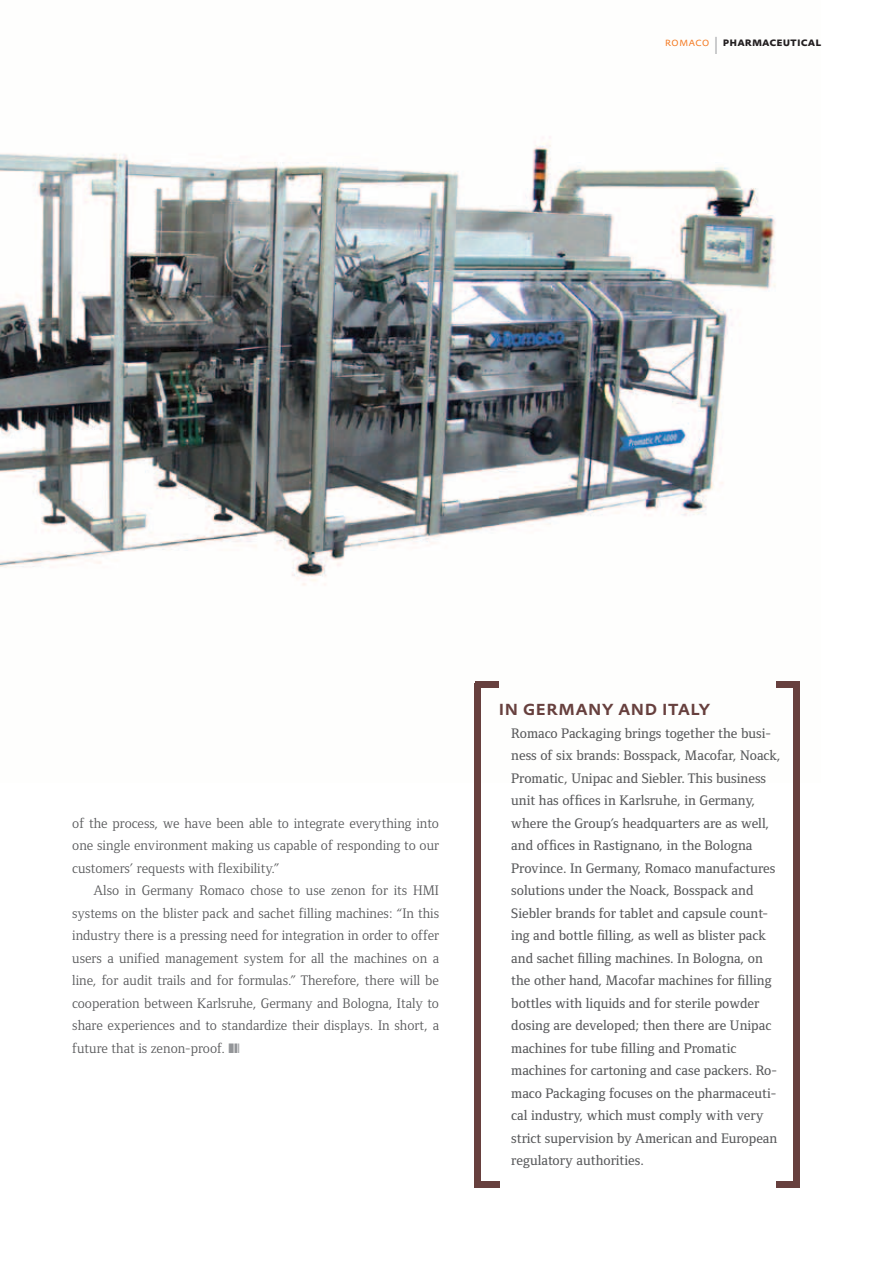
<style>
.page{position:relative;width:893px;height:1263px;background:#fff}
.page>*{position:absolute;margin:0;border:0;box-sizing:border-box;transform-origin:0 0}
.t1{font:500 21px "DTL Prokyon TOT Caps";color:#67403e}
.t2{font:500 14.25px/22.5px "Foundry Form Serif";color:#57585a}
.t3{font:14.25px/22.5px "Foundry Form Serif";color:#57585a;text-align:justify}
.t4{font:700 12px "DTL Prokyon TOT Caps";letter-spacing:.005em;color:#231f20}
.s1{font-weight:300;color:#f47921}
.s2{font-weight:300;font-size:24px;color:#939598}
.s3{color:#939598}
</style>
<div class="page">
<img style="left:0;top:137px;width:794px;height:646px">
<div style="left:475px;top:683px;width:6px;height:505px;background:#67403e"></div>
<div style="left:476px;top:1182px;width:24px;height:6px;background:#67403e"></div>
<div style="left:475px;top:681px;width:24px;height:6px;background:#67403e"></div>
<div style="left:794px;top:683px;width:6px;height:505px;background:#67403e"></div>
<div style="left:776px;top:1182px;width:24px;height:6px;background:#67403e"></div>
<div style="left:776px;top:681px;width:24px;height:6px;background:#67403e"></div>
<p class="t4" style="left:665px;top:34px;width:158px"><span class="s1">romaco</span> <span class="s2">I</span> pharmaceutical</p>
<p class="t3" style="left:72px;top:812px;width:368px">of the process, we have been able to integrate everything into one single environment making us capable of responding to our customers’ requests with flexibility.”</p>
<p class="t3" style="left:72px;top:879px;width:368px;text-indent:21px">Also in Germany Romaco chose to use zenon for its HMI systems on the blister pack and sachet filling machines: “In this industry there is a pressing need for integration in order to offer users a unified management system for all the machines on a line, for audit trails and for formulas.” Therefore, there will be cooperation between Karlsruhe, Germany and Bologna, Italy to share experiences and to standardize their displays. In short, a future that is zenon-proof. <span class="s3">❚❙❘</span></p>
<h1 class="t1" style="left:498px;top:694px;width:214px">in germany and italy</h1>
<p class="t2" style="left:511px;top:722px;width:271px">Romaco Packaging brings together the busi&shy;ness of six brands: Bosspack, Macofar, Noack, Promatic, Unipac and Siebler. This business unit has offices in Karlsruhe, in Germany, where the Group’s headquarters are as well, and offices in Rastignano, in the Bologna Province. In Germany, Romaco manufactures solutions under the Noack, Bosspack and Siebler brands for tablet and capsule count&shy;ing and bottle filling, as well as blister pack and sachet filling machines. In Bologna, on the other hand, Macofar machines for filling bottles with liquids and for sterile powder dosing are developed; then there are Unipac machines for tube filling and Promatic machines for cartoning and case packers. Ro&shy;maco Packaging focuses on the pharmaceuti&shy;cal industry, which must comply with very strict supervision by American and European regulatory authorities.</p>
</div>
